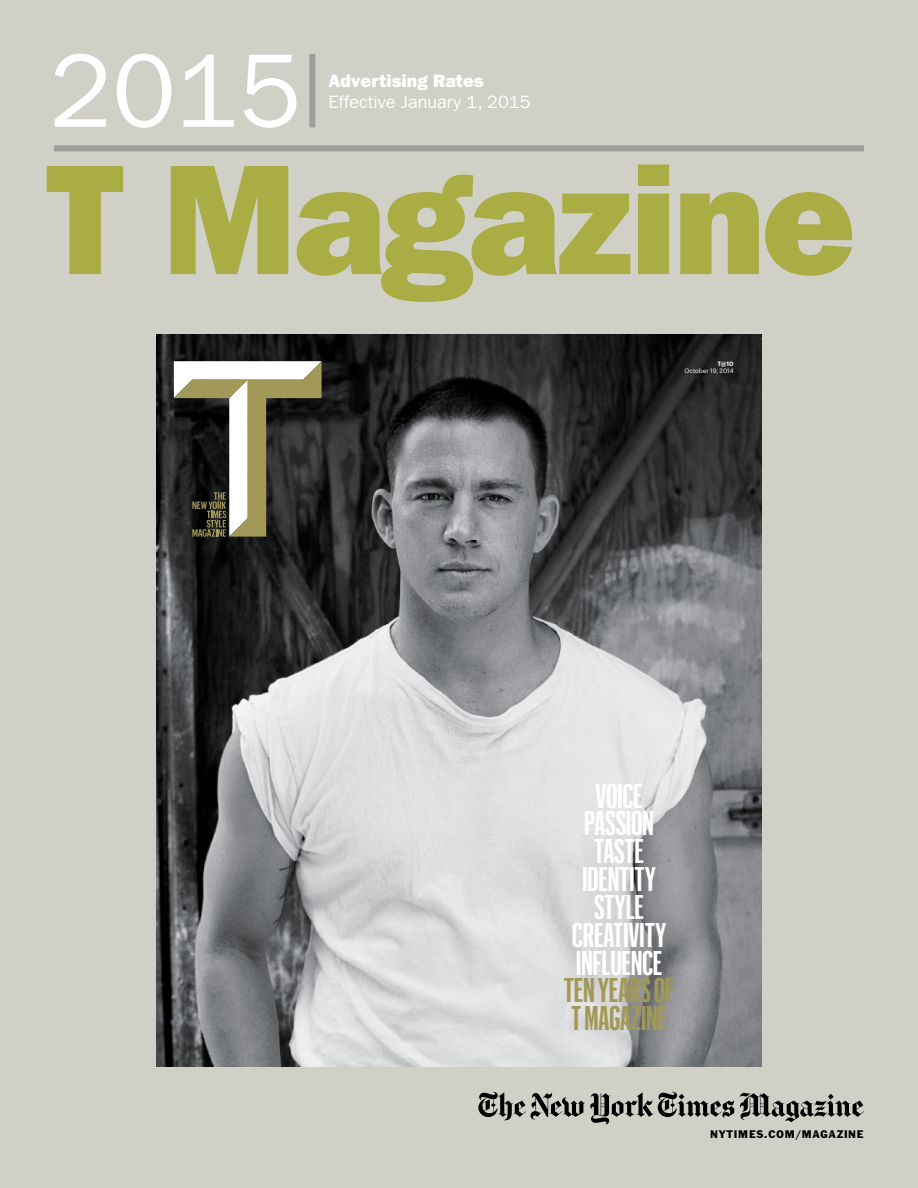
<style>
.page{position:relative;width:918px;height:1188px;background:#d0d0c7}
.page>*{position:absolute;margin:0;border:0;box-sizing:border-box;transform-origin:0 0}
.t1{font:800 157.5px "Franklin Gothic";letter-spacing:-.025em;color:#aaad44}
.t2{font:105px "Franklin Gothic";color:#fff}
.t3{font:600 33.6px/27.8px "Graphik XX Cond";letter-spacing:-.01em;color:#fff;text-align:center}
.t4{font:600 33.6px/27.8px "Graphik XX Cond";letter-spacing:-.005em;color:#a29857}
.t5{font:18px "Franklin Gothic";color:#fff}
.t6{font:800 18px "Franklin Gothic";color:#fff}
.t7{font:10.05px "AIC Franklin Gothic";letter-spacing:.05em;color:#000}
.t8{font:6.15px "Graphik";letter-spacing:.005em;color:#fff}
.t9{font:600 6.15px "Graphik";color:#fff}
</style>
<div class="page">
<div style="left:309px;top:54px;width:6px;height:73px;background:#9e9f9a"></div>
<div style="left:54px;top:145px;width:810px;height:6px;background:#9e9f9a"></div>
<img style="left:157px;top:335px;width:604px;height:731px">
<svg style="left:174px;top:361px;width:148px;height:176px;background:#676658"></svg>
<svg style="left:478px;top:1092px;width:386px;height:32px"></svg>
<h2 class="t2" style="left:50px;top:31px;width:253px">2015</h2>
<p class="t6" style="left:329px;top:70px;width:157px">Advertising Rates</p>
<p class="t5" style="left:329px;top:92px;width:203px">Effective January 1, 2015</p>
<h1 class="t1" style="left:46px;top:127px;width:812px">T Magazine</h1>
<p class="t9" style="left:717px;top:360px;width:18px">T@10</p>
<p class="t8" style="left:684px;top:367px;width:51px">October 19, 2014</p>
<p class="t3" style="left:572px;top:781px;width:96px">VOICE<br>PASSION<br>TASTE<br>IDENTITY<br>STYLE<br>CREATIVITY<br>INFLUENCE</p>
<p class="t4" style="left:564px;top:976px;width:112px">TEN YEARS OF<br>T MAGAZINE</p>
<p class="t7" style="left:710px;top:1127px;width:155px">NYTIMES.COM/MAGAZINE</p>
</div>
